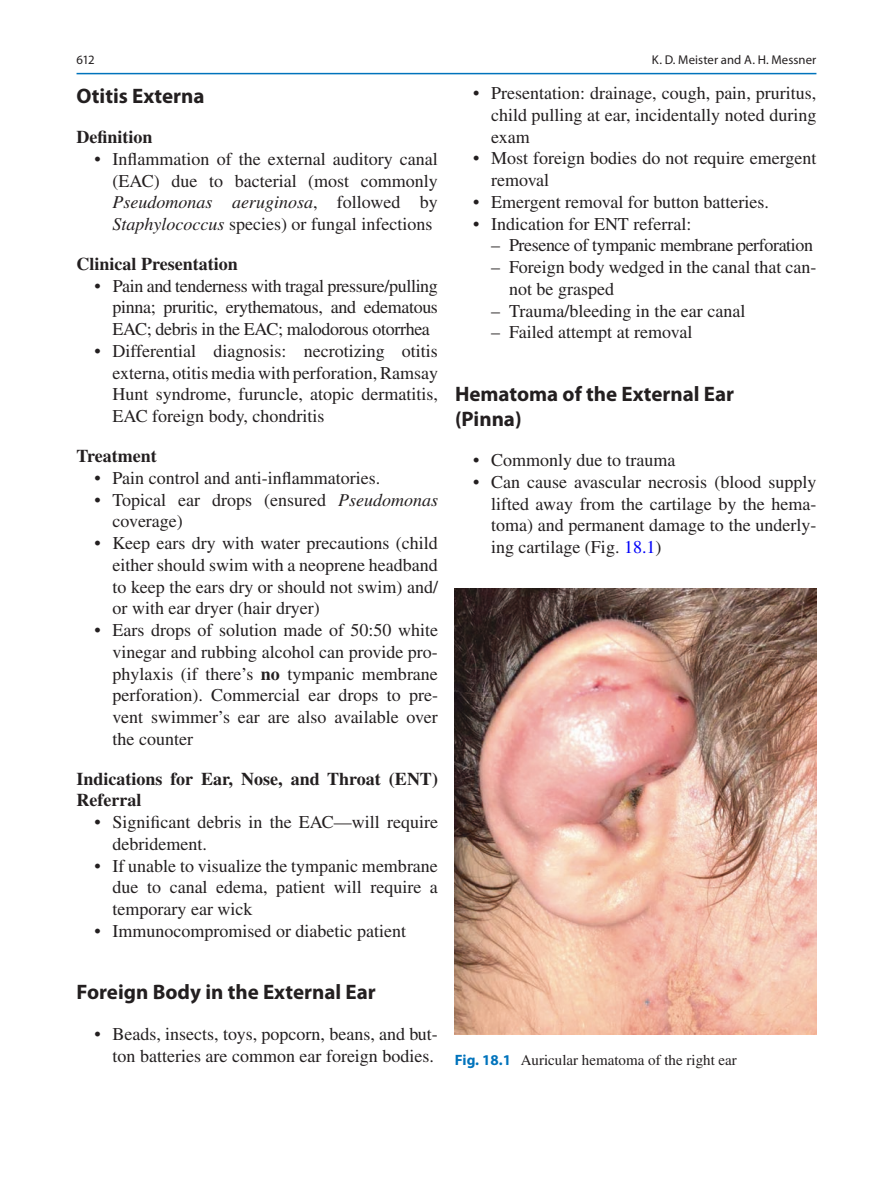
<style>
.page{position:relative;width:893px;height:1187px;background:#fff}
.page>*{position:absolute;margin:0;border:0;box-sizing:border-box;transform-origin:0 0}
.t1{font:700 21px/24.8px "Jbrhnk Myriad Pro";color:#231f20}
.t2{font:18px/21.8px "Rbwhby Times LT Std";color:#231f20;text-align:justify}
.t3{font:700 18px/21.8px "Trjpnb Times LT Std";color:#231f20}
.t4{font:18px "Rbwhby Times LT Std";letter-spacing:-.02em;color:#231f20}
.t5{font:italic 18px "Tcyyyr Times LT Std";color:#231f20}
.t6{font:15px "Rbwhby Times LT Std";color:#231f20}
.t7{font:12.75px "Fvykfw Myriad Pro";letter-spacing:.01em;color:#231f20}
.t8{font:12.75px "Gxxnhv Myriad Pro";color:#231f20}
.s1{font-family:"Rbwhby Times LT Std";font-style:normal}
.s2{font-family:"Tcyyyr Times LT Std";font-style:italic}
.s3{font-family:"Trjpnb Times LT Std";font-weight:700}
.s4{color:#0000fa}
.s5{font-family:"Jbrhnk Myriad Pro";font-weight:700;color:#0073bc}
</style>
<div class="page">
<img style="left:455px;top:589px;width:361px;height:445px">
<hr style="left:77px;top:73px;width:739px;height:1px;background:#0073bc">
<p class="t8" style="left:77px;top:52px;width:20px">612</p>
<p class="t1" style="left:77px;top:82px;width:130px">Otitis Externa</p>
<p class="t3" style="left:77px;top:126px;width:78px">Definition</p>
<p class="t2" style="left:95px;top:148px;width:345px;text-align:right">• Inflammation of the external auditory canal (EAC) due to bacterial (most commonly</p>
<p class="t5" style="left:113px;top:192px;width:327px">Pseudomonas aeruginosa<span class="s1">, followed by</span></p>
<p class="t2" style="left:113px;top:213px;width:321px"><span class="s2">Staphylococcus</span> species) or fungal infections</p>
<p class="t3" style="left:77px;top:252px;width:163px">Clinical Presentation</p>
<p class="t2" style="left:113px;top:275px;width:327px;text-indent:-18px">• Pain and tenderness with tragal pressure/pulling pinna; pruritic, erythematous, and edematous EAC; debris in the EAC; malodorous otorrhea</p>
<p class="t2" style="left:113px;top:340px;width:327px;text-indent:-18px">• Differential diagnosis: necrotizing otitis externa, otitis media with perforation, Ramsay Hunt syndrome, furuncle, atopic dermatitis, EAC foreign body, chondritis</p>
<p class="t3" style="left:77px;top:444px;width:82px">Treatment</p>
<p class="t2" style="left:95px;top:466px;width:287px">• Pain control and anti-inflammatories.</p>
<p class="t2" style="left:113px;top:488px;width:327px;text-indent:-18px">• Topical ear drops (ensured <span class="s2">Pseudomonas </span>coverage)</p>
<p class="t2" style="left:113px;top:532px;width:327px;text-indent:-18px">• Keep ears dry with water precautions (child either should swim with a neoprene headband to keep the ears dry or should not swim) and/ or with ear dryer (hair dryer)</p>
<p class="t2" style="left:113px;top:619px;width:327px;text-indent:-18px">• Ears drops of solution made of 50:50 white vinegar and rubbing alcohol can provide pro&shy;phylaxis (if there’s <span class="s3">no</span> tympanic membrane perforation). Commercial ear drops to pre&shy;vent swimmer’s ear are also available over the counter</p>
<p class="t3" style="left:77px;top:767px;width:363px">Indications for Ear, Nose, and Throat (ENT)<br>Referral</p>
<p class="t2" style="left:113px;top:811px;width:327px;text-indent:-18px">• Significant debris in the EAC—will require debridement.</p>
<p class="t2" style="left:113px;top:854px;width:327px;text-indent:-18px">• If unable to visualize the tympanic membrane due to canal edema, patient will require a temporary ear wick</p>
<p class="t2" style="left:95px;top:919px;width:313px">• Immunocompromised or diabetic patient</p>
<p class="t1" style="left:77px;top:979px;width:301px">Foreign Body in the External Ear</p>
<p class="t2" style="left:95px;top:1022px;width:345px;text-align:right">• Beads, insects, toys, popcorn, beans, and but&shy;ton batteries are common ear foreign bodies.</p>
<p class="t7" style="left:652px;top:52px;width:166px">K. D. Meister and A. H. Messner</p>
<p class="t2" style="left:491px;top:82px;width:327px;text-indent:-18px">• Presentation: drainage, cough, pain, pruritus, child pulling at ear, incidentally noted during exam</p>
<p class="t2" style="left:491px;top:147px;width:327px;text-indent:-18px">• Most foreign bodies do not require emergent removal</p>
<p class="t2" style="left:473px;top:191px;width:298px">• Emergent removal for button batteries.</p>
<p class="t2" style="left:473px;top:213px;width:220px">• Indication for ENT referral:</p>
<p class="t4" style="left:491px;top:235px;width:324px">– Presence of tympanic membrane perforation</p>
<p class="t2" style="left:509px;top:256px;width:309px;text-indent:-18px">– Foreign body wedged in the canal that can&shy;not be grasped</p>
<p class="t2" style="left:491px;top:300px;width:256px">– Trauma/bleeding in the ear canal</p>
<p class="t2" style="left:491px;top:321px;width:203px">– Failed attempt at removal</p>
<p class="t1" style="left:455px;top:380px;width:281px">Hematoma of the External Ear (Pinna)</p>
<p class="t2" style="left:473px;top:449px;width:204px">• Commonly due to trauma</p>
<p class="t2" style="left:491px;top:471px;width:327px;text-indent:-18px">• Can cause avascular necrosis (blood supply lifted away from the cartilage by the hema&shy;toma) and permanent damage to the underly&shy;ing cartilage (Fig. <span class="s4">18.1</span>)</p>
<p class="t6" style="left:455px;top:1051px;width:283px"><span class="s5">Fig. 18.1</span> Auricular hematoma of the right ear</p>
</div>
